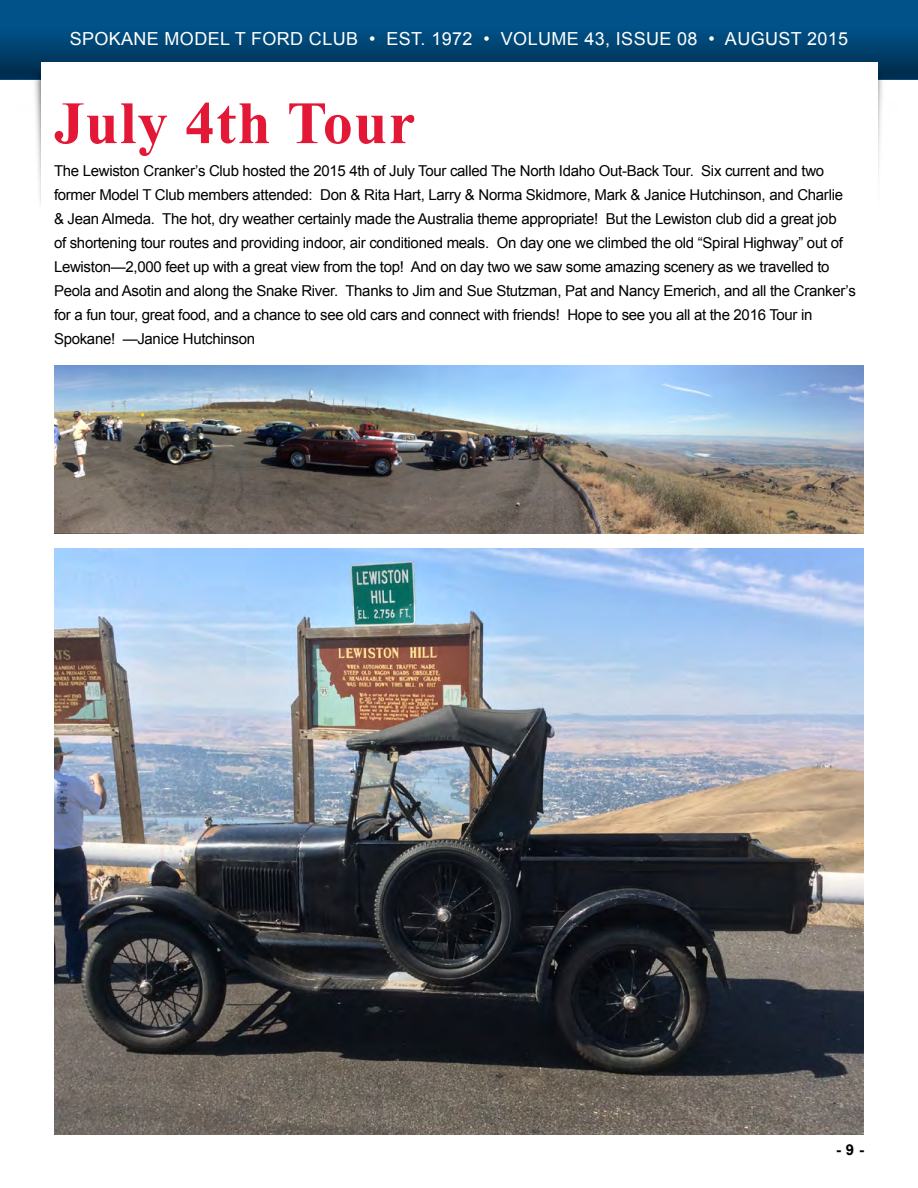
<style>
.page{position:relative;width:918px;height:1188px;background:#fff}
.page>*{position:absolute;margin:0;border:0;box-sizing:border-box;transform-origin:0 0}
.t1{font:700 60px "Times New Roman";letter-spacing:.02em;color:#e31837}
.t2{font:18px "Arial";letter-spacing:.02em;color:#fff}
.t3{font:15px/24px "Arial";letter-spacing:-.02em;color:#000}
.t4{font:700 15px "Arial";color:#000}
</style>
<div class="page">
<div style="left:0;top:0;width:918px;height:78px;background:linear-gradient(to bottom,#005b97,#003051)"></div>
<img style="left:19px;top:71px;width:22px;height:134px">
<img style="left:878px;top:71px;width:20px;height:104px">
<div style="left:41px;top:62px;width:837px;height:213px;background:#fff"></div>
<img style="left:54px;top:549px;width:810px;height:585px">
<img style="left:54px;top:365px;width:810px;height:169px">
<p class="t2" style="left:70px;top:26px;width:780px">SPOKANE MODEL T FORD CLUB • EST. 1972 • VOLUME 43, ISSUE 08 • AUGUST 2015</p>
<h1 class="t1" style="left:54px;top:82px;width:363px">July 4th Tour</h1>
<p class="t3" style="left:54px;top:159px;width:803px">The Lewiston Cranker’s Club hosted the 2015 4th of July Tour called The North Idaho Out-Back Tour. Six current and two former Model T Club members attended: Don &amp; Rita Hart, Larry &amp; Norma Skidmore, Mark &amp; Janice Hutchinson, and Charlie &amp; Jean Almeda. The hot, dry weather certainly made the Australia theme appropriate! But the Lewiston club did a great job<br>of shortening tour routes and providing indoor, air conditioned meals. On day one we climbed the old “Spiral Highway” out of Lewiston—2,000 feet up with a great view from the top! And on day two we saw some amazing scenery as we travelled to Peola and Asotin and along the Snake River. Thanks to Jim and Sue Stutzman, Pat and Nancy Emerich, and all the Cranker’s for a fun tour, great food, and a chance to see old cars and connect with friends! Hope to see you all at the 2016 Tour in Spokane! —Janice Hutchinson</p>
<p class="t4" style="left:836px;top:1140px;width:29px">- 9 -</p>
</div>
